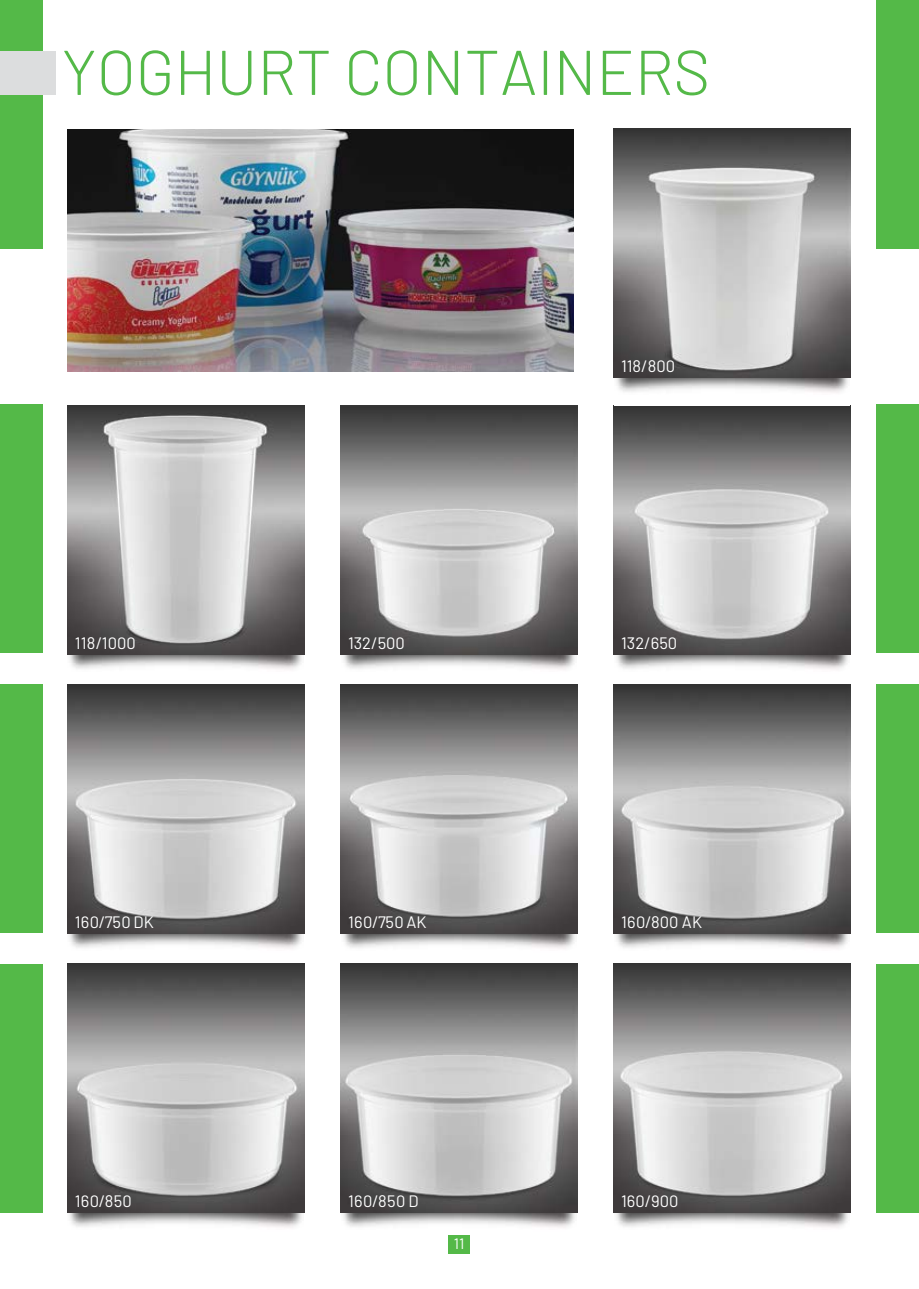
<style>
.page{position:relative;width:919px;height:1289px;background:#fff}
.page>*{position:absolute;margin:0;border:0;box-sizing:border-box;transform-origin:0 0}
.t1{font:300 63px "Barlow";color:#54b948}
.t2{font:16.5px "Barlow";color:#fff}
.t3{font:15px "Barlow";color:#fff}
</style>
<div class="page">
<img style="left:341px;top:963px;width:236px;height:265px">
<div style="left:448px;top:1235px;width:22px;height:18px;background:#54b948"></div>
<img style="left:68px;top:129px;width:505px;height:243px">
<div style="left:876px;top:963px;width:42px;height:249px;background:#54b948"></div>
<div style="left:876px;top:684px;width:42px;height:249px;background:#54b948"></div>
<div style="left:0;top:0;width:43px;height:249px;background:#54b948"></div>
<div style="left:876px;top:0;width:42px;height:249px;background:#54b948"></div>
<div style="left:0;top:51px;width:55px;height:44px;background:#dcddde"></div>
<div style="left:0;top:963px;width:43px;height:249px;background:#54b948"></div>
<div style="left:0;top:684px;width:43px;height:249px;background:#54b948"></div>
<div style="left:0;top:404px;width:43px;height:248px;background:#54b948"></div>
<div style="left:876px;top:404px;width:42px;height:248px;background:#54b948"></div>
<img style="left:68px;top:1212px;width:236px;height:16px">
<img style="left:614px;top:963px;width:236px;height:265px">
<svg style="left:68px;top:963px;width:236px;height:249px;background:#9a999a"></svg>
<img style="left:68px;top:684px;width:236px;height:265px">
<img style="left:341px;top:684px;width:236px;height:265px">
<img style="left:614px;top:684px;width:236px;height:265px">
<img style="left:68px;top:405px;width:236px;height:265px">
<img style="left:341px;top:405px;width:236px;height:265px">
<img style="left:614px;top:128px;width:236px;height:542px">
<h1 class="t1" style="left:62px;top:27px;width:650px">YOGHURT CONTAINERS</h1>
<p class="t2" style="left:621px;top:354px;width:55px">118/800</p>
<p class="t2" style="left:75px;top:630px;width:62px">118/1000</p>
<p class="t2" style="left:348px;top:630px;width:58px">132/500</p>
<p class="t2" style="left:621px;top:630px;width:58px">132/650</p>
<p class="t2" style="left:75px;top:909px;width:81px">160/750 DK</p>
<p class="t2" style="left:348px;top:909px;width:80px">160/750 AK</p>
<p class="t2" style="left:621px;top:909px;width:83px">160/800 AK</p>
<p class="t2" style="left:75px;top:1188px;width:58px">160/850</p>
<p class="t2" style="left:348px;top:1188px;width:72px">160/850 D</p>
<p class="t2" style="left:621px;top:1188px;width:59px">160/900</p>
<p class="t3" style="left:454px;top:1233px;width:12px">11</p>
</div>
